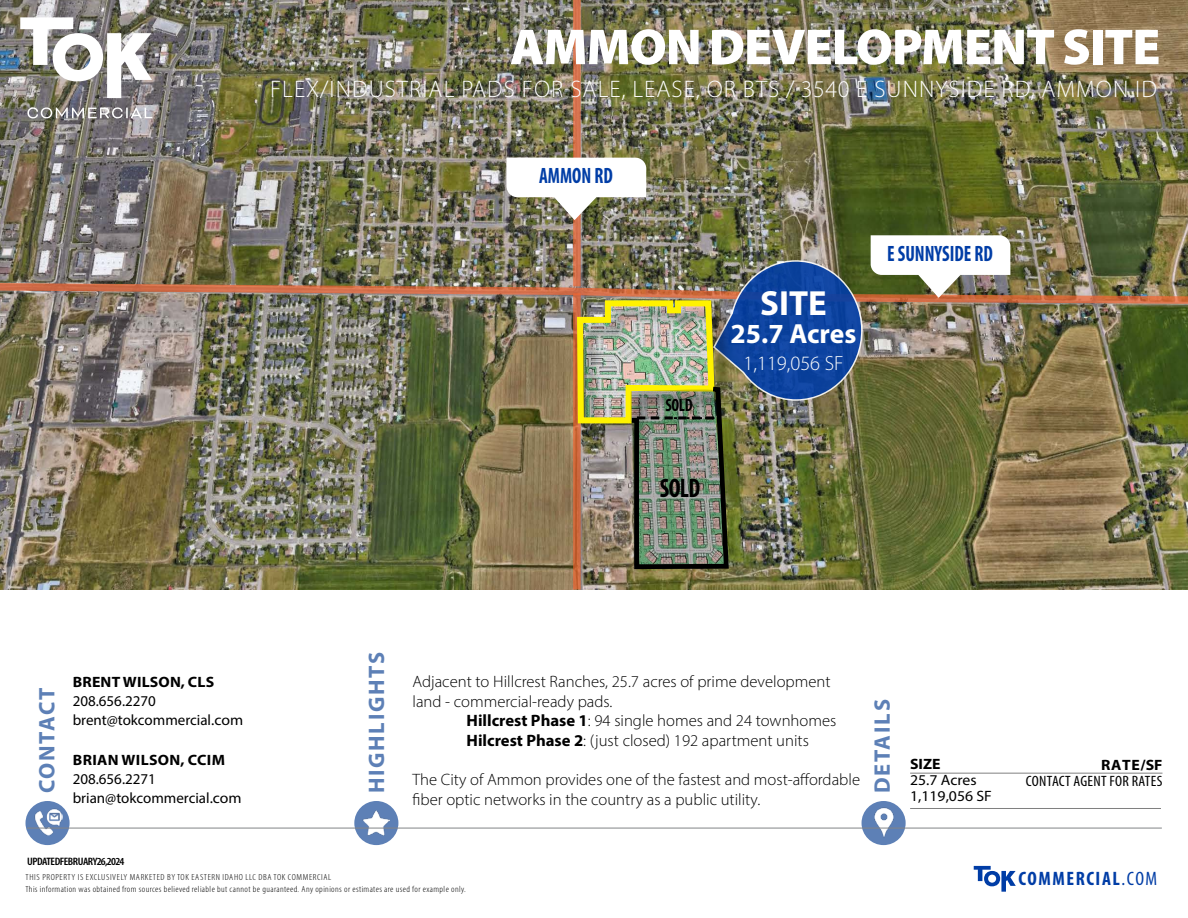
<style>
.page{position:relative;width:1188px;height:918px;background:#fff}
.page>*{position:absolute;margin:0;border:0;box-sizing:border-box;transform-origin:0 0}
.t1{font:900 51px "Myriad Pro";letter-spacing:-.02em;color:#fff}
.t2{font:700 35.1px "Myriad Pro";color:#fff}
.t3{font:700 27.75px "Myriad Pro";color:#fff}
.t4{font:700 condensed 26.85px "Myriad Pro";color:#000;scale:.9 1}
.t5{font:300 24px "Myriad Pro";letter-spacing:.045em;color:#fff}
.t6{font:700 22.5px "Myriad Pro";letter-spacing:.08em;color:#5d80b6}
.t7{font:700 condensed 22.35px "Myriad Pro";color:#003da6;scale:.86 1}
.t8{font:300 20.4px "Myriad Pro";color:#fff}
.t9{font:700 condensed 19.5px "Myriad Pro";letter-spacing:.08em;color:#003da6}
.t10{font:700 condensed 17.85px "Myriad Pro";color:#000;scale:.9 1}
.t11{font:300 16.5px/19.5px "Myriad Pro";color:#000}
.t12{font:15px/18.8px "Myriad Pro";color:#000}
.t13{font:700 15px "Myriad Pro";letter-spacing:.01em;color:#000;scale:1.05 1}
.t14{font:15px/15.6px "Myriad Pro";color:#000;scale:1.05 1}
.t15{font:condensed 15px "Myriad Pro";letter-spacing:.02em;color:#000;scale:1.05 1}
.t16{font:600 condensed 10.8px "Myriad Pro";letter-spacing:-.035em;color:#000;scale:1.11 1}
.t17{font:300 condensed 8.85px/11.9px "Myriad Pro";letter-spacing:.04em;color:#000;scale:1.11 1}
.s1{font-weight:700}
.s2{font-weight:400}
</style>
<div class="page">
<svg style="left:974px;top:866px;width:42px;height:26px"></svg>
<div style="left:25px;top:801px;width:45px;height:44px;background:#5d80b6;border-radius:50%"></div>
<img style="left:34px;top:809px;width:28px;height:26px">
<div style="left:862px;top:801px;width:44px;height:44px;background:#5d80b6;border-radius:50%"></div>
<img style="left:874px;top:808px;width:19px;height:30px">
<div style="left:354px;top:801px;width:44px;height:44px;background:#5d80b6;border-radius:50%"></div>
<img style="left:363px;top:810px;width:27px;height:26px">
<hr style="left:27px;top:828px;width:1135px;height:1px;background:#828487">
<img style="left:0;top:0;width:1188px;height:590px">
<svg style="left:573px;top:571px;width:8px;height:19px"></svg>
<div style="left:573px;top:0;width:8px;height:286px;background:#d6724d"></div>
<svg style="left:27px;top:107px;width:125px;height:11px"></svg>
<img style="left:20px;top:17px;width:132px;height:81px">
<img style="left:507px;top:158px;width:139px;height:64px">
<hr style="left:910px;top:808px;width:251px;height:1px;background:#808080">
<hr style="left:910px;top:773px;width:252px;height:1px;background:#808080">
<img style="left:0;top:235px;width:1188px;height:336px">
<h1 class="t1" style="left:510px;top:13px;width:652px">AMMON DEVELOPMENT SITE</h1>
<h3 class="t5" style="left:270px;top:74px;width:888px">FLEX/INDUSTRIAL PADS FOR SALE, LEASE, OR BTS / 3540 E SUNNYSIDE RD, AMMON ID</h3>
<h3 class="t7" style="left:539px;top:162px;width:87px">AMMON RD</h3>
<p class="t10" style="left:665px;top:394px;width:32px">SOLD</p>
<h3 class="t4" style="left:660px;top:472px;width:47px">SOLD</h3>
<h2 class="t2" style="left:760px;top:280px;width:68px">SITE</h2>
<h3 class="t3" style="left:731px;top:316px;width:127px">25.7 Acres</h3>
<p class="t8" style="left:744px;top:351px;width:101px">1,119,056 SF</p>
<h3 class="t7" style="left:887px;top:239px;width:124px">E SUNNYSIDE RD</h3>
<h3 class="t6" style="left:32px;top:793px;width:108px;rotate:-90deg">CONTACT</h3>
<p class="t13" style="left:73px;top:672px;width:136px">BRENT WILSON, CLS</p>
<p class="t12" style="left:73px;top:691px;width:172px">208.656.2270 brent@tokcommercial.com</p>
<p class="t13" style="left:73px;top:750px;width:146px">BRIAN WILSON, CCIM</p>
<p class="t12" style="left:73px;top:769px;width:170px">208.656.2271 brian@tokcommercial.com</p>
<h3 class="t6" style="left:362px;top:793px;width:143px;rotate:-90deg">HIGHLIGHTS</h3>
<p class="t11" style="left:412px;top:672px;width:420px">Adjacent to Hillcrest Ranches, 25.7 acres of prime development land - commercial-ready pads.</p>
<p class="t11" style="left:466px;top:711px;width:371px"><span class="s1">Hillcrest Phase 1</span>: 94 single homes and 24 townhomes<br><span class="s1">Hilcrest Phase 2</span>: (just closed) 192 apartment units</p>
<p class="t11" style="left:412px;top:770px;width:449px">The City of Ammon provides one of the fastest and most-affordable fiber optic networks in the country as a public utility.</p>
<h3 class="t6" style="left:868px;top:793px;width:96px;rotate:-90deg">DETAILS</h3>
<p class="t16" style="left:27px;top:855px;width:89px">UPDATED FEBRUARY 26, 2024</p>
<p class="t17" style="left:26px;top:871px;width:398px">THIS PROPERTY IS EXCLUSIVELY MARKETED BY TOK EASTERN IDAHO LLC DBA TOK COMMERCIAL<br>This information was obtained from sources believed reliable but cannot be guaranteed. Any opinions or estimates are used for example only.</p>
<p class="t13" style="left:910px;top:754px;width:31px">SIZE</p>
<p class="t14" style="left:910px;top:772px;width:79px">25.7 Acres<br>1,119,056 SF</p>
<p class="t13" style="left:1101px;top:755px;width:60px">RATE/SF</p>
<p class="t15" style="left:1026px;top:772px;width:131px">CONTACT AGENT FOR RATES</p>
<p class="t9" style="left:1018px;top:866px;width:140px">COMMERCIAL<span class="s2">.COM</span></p>
</div>
